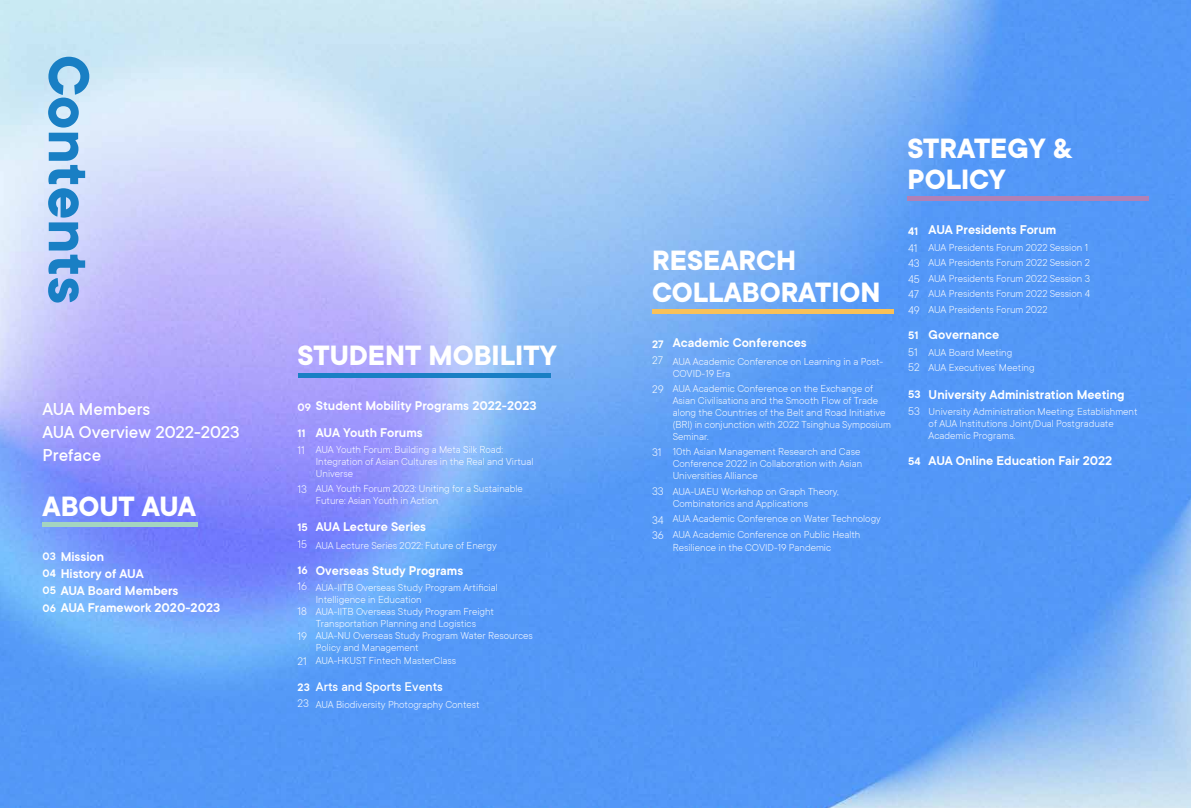
<style>
.page{position:relative;width:1191px;height:808px;background:#fff}
.page>*{position:absolute;margin:0;border:0;box-sizing:border-box;transform-origin:0 0}
.t1{font:700 30.8px/31.2px "TT Commons";color:#fff}
.t2{font:500 19.2px/23px "TT Commons";color:#fff}
.t3{font:600 14px/16.8px "TT Commons";color:#fff}
.t4{font:500 14px "TT Commons";color:#fff}
.t5{font:300 12px/15.5px "TT Commons";color:#fff}
.t6{font:600 12px/17.3px "TT Commons";color:#fff;text-align:justify}
.t7{font:300 11px/12px "TT Commons";color:#fff}
</style>
<div class="page">
<img style="left:0;top:0;width:1191px;height:808px">
<svg style="left:48px;top:57px;width:41px;height:246px;background:#81b4e2"></svg>
<hr style="left:43px;top:522px;width:155px;height:4px;background:#a4d4c0">
<hr style="left:297px;top:373px;width:253px;height:4px;background:#197fc4">
<hr style="left:652px;top:310px;width:241px;height:4px;background:#f9c159">
<hr style="left:907px;top:197px;width:241px;height:4px;background:#b081b7">
<h2 class="t2" style="left:43px;top:397px;width:199px">AUA Members<br>AUA Overview 2022-2023<br>Preface</h2>
<h1 class="t1" style="left:43px;top:492px;width:155px">ABOUT AUA</h1>
<p class="t6" style="left:43px;top:548px;width:15px">03<br>04<br>05<br>06</p>
<p class="t3" style="left:61px;top:549px;width:161px">Mission<br>History of AUA<br>AUA Board Members<br>AUA Framework 2020-2023</p>
<h1 class="t1" style="left:298px;top:341px;width:261px">STUDENT MOBILITY</h1>
<p class="t3" style="left:316px;top:398px;width:222px">Student Mobility Programs 2022-2023</p>
<p class="t6" style="left:297px;top:399px;width:15px">09</p>
<p class="t6" style="left:297px;top:425px;width:10px">11</p>
<p class="t5" style="left:297px;top:442px;width:9px">11</p>
<p class="t5" style="left:297px;top:481px;width:11px">13</p>
<p class="t6" style="left:297px;top:519px;width:12px">15</p>
<p class="t5" style="left:297px;top:537px;width:11px">15</p>
<p class="t6" style="left:297px;top:561px;width:12px">16</p>
<p class="t5" style="left:297px;top:574px;width:11px;line-height:24.8px;text-align:justify">16<br>18<br>19<br>21</p>
<p class="t3" style="left:316px;top:424px;width:108px">AUA Youth Forums</p>
<p class="t7" style="left:316px;top:443px;width:219px">AUA Youth Forum: Building a Meta Silk Road:<br>Integration of Asian Cultures in the Real and Virtual<br>Universe</p>
<p class="t7" style="left:316px;top:482px;width:208px">AUA Youth Forum 2023: Uniting for a Sustainable<br>Future: Asian Youth in Action</p>
<p class="t3" style="left:316px;top:518px;width:112px">AUA Lecture Series</p>
<p class="t7" style="left:316px;top:539px;width:182px">AUA Lecture Series 2022: Future of Energy</p>
<p class="t3" style="left:316px;top:562px;width:149px">Overseas Study Programs</p>
<p class="t7" style="left:316px;top:581px;width:218px">AUA-IITB Overseas Study Program Artificial Intelligence in Education<br>AUA-IITB Overseas Study Program Freight Transportation Planning and Logistics<br>AUA-NU Overseas Study Program Water Resources Policy and Management</p>
<p class="t7" style="left:316px;top:655px;width:142px">AUA-HKUST Fintech MasterClass</p>
<p class="t4" style="left:316px;top:679px;width:129px">Arts and Sports Events</p>
<p class="t6" style="left:297px;top:678px;width:14px">23</p>
<p class="t5" style="left:297px;top:696px;width:13px">23</p>
<p class="t7" style="left:316px;top:699px;width:165px">AUA Biodiversity Photography Contest</p>
<h1 class="t1" style="left:652px;top:246px;width:230px">RESEARCH<br>COLLABORATION</h1>
<p class="t6" style="left:652px;top:335px;width:13px">27</p>
<p class="t5" style="left:652px;top:353px;width:12px">27</p>
<p class="t5" style="left:652px;top:382px;width:13px">29</p>
<p class="t5" style="left:652px;top:444px;width:11px">31</p>
<p class="t5" style="left:652px;top:484px;width:13px">33</p>
<p class="t5" style="left:652px;top:513px;width:13px;line-height:14.8px">34<br>36</p>
<p class="t3" style="left:672px;top:335px;width:135px">Academic Conferences</p>
<p class="t7" style="left:672px;top:355px;width:212px">AUA Academic Conference on Learning in a Post-<br>COVID-19 Era</p>
<p class="t7" style="left:672px;top:383px;width:220px">AUA Academic Conference on the Exchange of Asian Civilisations and the Smooth Flow of Trade along the Countries of the Belt and Road Initiative (BRI) in conjunction with 2022 Tsinghua Symposium Seminar.</p>
<p class="t7" style="left:672px;top:446px;width:191px">10th Asian Management Research and Case<br>Conference 2022 in Collaboration with Asian<br>Universities Alliance</p>
<p class="t7" style="left:672px;top:485px;width:168px">AUA-UAEU Workshop on Graph Theory,<br>Combinatorics and Applications</p>
<p class="t7" style="left:672px;top:511px;width:210px;line-height:15.4px">AUA Academic Conference on Water Technology<br>AUA Academic Conference on Public Health</p>
<p class="t7" style="left:672px;top:542px;width:160px">Resilience in the COVID-19 Pandemic</p>
<h1 class="t1" style="left:907px;top:133px;width:165px">STRATEGY &amp;<br>POLICY</h1>
<p class="t6" style="left:908px;top:223px;width:12px">41</p>
<p class="t5" style="left:908px;top:240px;width:13px">41<br>43<br>45<br>47<br>49</p>
<p class="t6" style="left:908px;top:327px;width:12px">51</p>
<p class="t5" style="left:908px;top:344px;width:13px">51<br>52</p>
<p class="t6" style="left:908px;top:386px;width:14px">53</p>
<p class="t5" style="left:908px;top:403px;width:13px">53</p>
<p class="t6" style="left:908px;top:453px;width:14px">54</p>
<p class="t3" style="left:928px;top:222px;width:129px">AUA Presidents Forum</p>
<p class="t7" style="left:928px;top:240px;width:163px;line-height:15.4px">AUA Presidents Forum 2022 Session 1<br>AUA Presidents Forum 2022 Session 2<br>AUA Presidents Forum 2022 Session 3<br>AUA Presidents Forum 2022 Session 4<br>AUA Presidents Forum 2022</p>
<p class="t7" style="left:928px;top:345px;width:107px;line-height:15.4px">AUA Board Meeting<br>AUA Executives’ Meeting</p>
<p class="t7" style="left:928px;top:406px;width:210px">University Administration Meeting: Establishment of AUA Institutions Joint/Dual Postgraduate<br>Academic Programs.</p>
<p class="t3" style="left:928px;top:327px;width:72px">Governance</p>
<p class="t3" style="left:928px;top:386px;width:197px">University Administration Meeting</p>
<p class="t3" style="left:928px;top:453px;width:185px">AUA Online Education Fair 2022</p>
</div>
